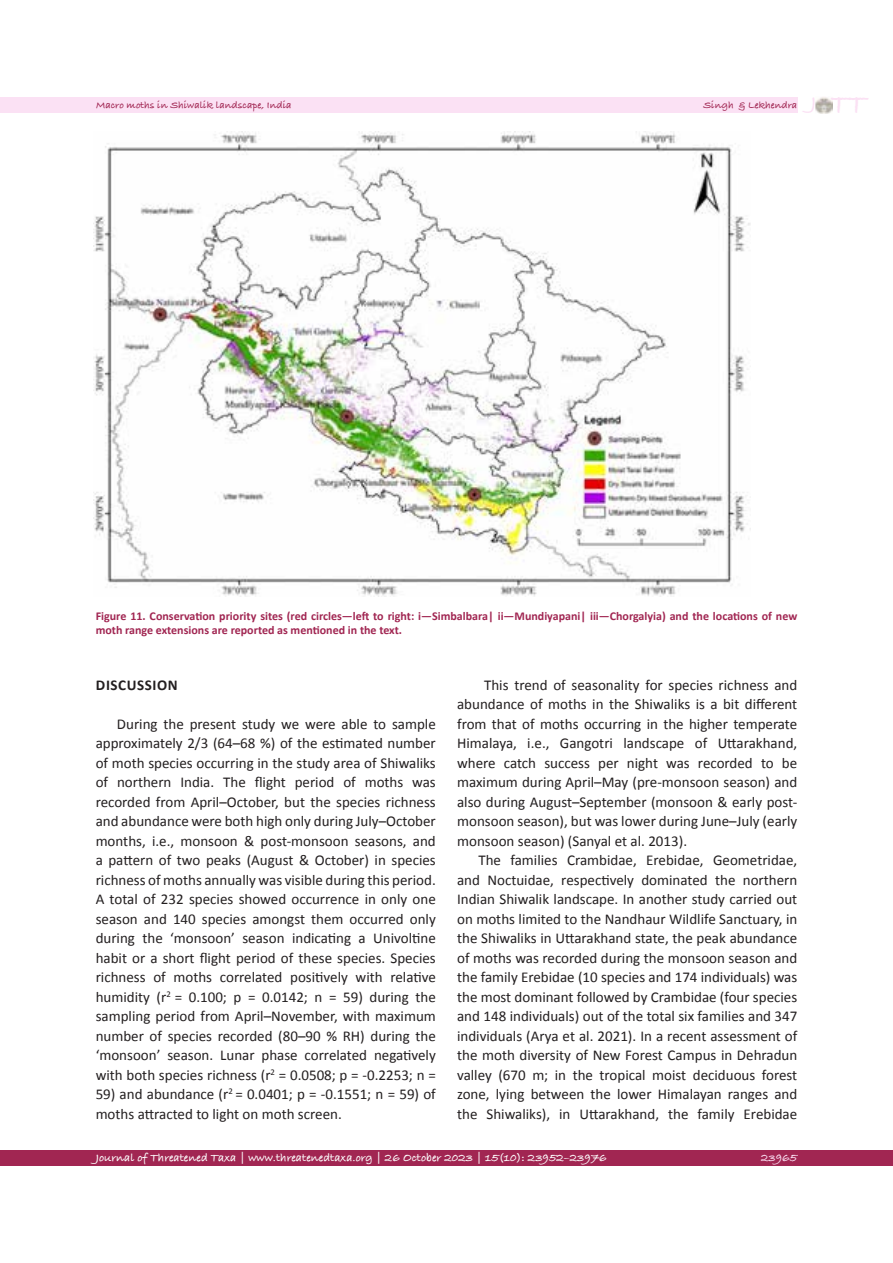
<style>
.page{position:relative;width:893px;height:1263px;background:#fff}
.page>*{position:absolute;margin:0;border:0;box-sizing:border-box;transform-origin:0 0}
.t1{font:700 28.95px "Bradley Hand ITCTT";color:#fbe1f4}
.t2{font:15px/19.5px "Calibri";color:#231f20;text-align:justify}
.t3{font:700 15px "Calibri";letter-spacing:.04em;color:#231f20}
.t4{font:700 12px/14.4px "Calibri";color:#a12652}
.t5{font:700 12px "Bradley Hand ITCTT";color:#fff}
.t6{font:700 12px "Bradley Hand ITCTT";color:#fbe1f4}
.t7{font:700 10.5px "Bradley Hand ITCTT";color:#a12652}
</style>
<div class="page">
<div style="left:0;top:97px;width:797px;height:16px;background:#fbe1f4"></div>
<div style="left:0;top:1150px;width:893px;height:16px;background:#a12652"></div>
<img style="left:815px;top:97px;width:17px;height:16px">
<img style="left:94px;top:132px;width:656px;height:464px">
<h1 class="t1" style="left:811px;top:82px;width:57px"><sup>J</sup> TT</h1>
<p class="t7" style="left:96px;top:97px;width:197px">Macro moths in Shiwalik landscape, India</p>
<p class="t7" style="left:703px;top:97px;width:95px">Singh &amp; Lekhendra</p>
<p class="t4" style="left:96px;top:609px;width:703px">Figure 11. Conservation priority sites (red circles—left to right: i—Simbalbara| ii—Mundiyapani| iii—Chorgalyia) and the locations of new moth range extensions are reported as mentioned in the text.</p>
<p class="t3" style="left:96px;top:675px;width:83px">DISCUSSION</p>
<p class="t2" style="left:96px;top:714px;width:342px;text-indent:21px">During the present study we were able to sample approximately 2/3 (64–68 %) of the estimated number of moth species occurring in the study area of Shiwaliks of northern India. The flight period of moths was recorded from April–October, but the species richness and abundance were both high only during July–October months, i.e., monsoon &amp; post-monsoon seasons, and a pattern of two peaks (August &amp; October) in species richness of moths annually was visible during this period.<br>A total of 232 species showed occurrence in only one season and 140 species amongst them occurred only during the ‘monsoon’ season indicating a Univoltine habit or a short flight period of these species. Species richness of moths correlated positively with relative humidity (r<sup>2</sup> = 0.100; p = 0.0142; n = 59) during the sampling period from April–November, with maximum number of species recorded (80–90 % RH) during the ‘monsoon’ season. Lunar phase correlated negatively with both species richness (r<sup>2</sup> = 0.0508; p = -0.2253; n =</p>
<p class="t2" style="left:96px;top:1084px;width:342px">59) and abundance (r<sup>2</sup> = 0.0401; p = -0.1551; n = 59) of moths attracted to light on moth screen.</p>
<p class="t2" style="left:457px;top:675px;width:342px;text-indent:27px">This trend of seasonality for species richness and abundance of moths in the Shiwaliks is a bit different from that of moths occurring in the higher temperate Himalaya, i.e., Gangotri landscape of Uttarakhand, where catch success per night was recorded to be maximum during April–May (pre-monsoon season) and also during August–September (monsoon &amp; early post&shy;monsoon season), but was lower during June–July (early monsoon season) (Sanyal et al. 2013).</p>
<p class="t2" style="left:457px;top:850px;width:342px;text-indent:21px">The families Crambidae, Erebidae, Geometridae, and Noctuidae, respectively dominated the northern Indian Shiwalik landscape. In another study carried out on moths limited to the Nandhaur Wildlife Sanctuary, in the Shiwaliks in Uttarakhand state, the peak abundance of moths was recorded during the monsoon season and the family Erebidae (10 species and 174 individuals) was the most dominant followed by Crambidae (four species and 148 individuals) out of the total six families and 347 individuals (Arya et al. 2021). In a recent assessment of the moth diversity of New Forest Campus in Dehradun valley (670 m; in the tropical moist deciduous forest zone, lying between the lower Himalayan ranges and the Shiwaliks), in Uttarakhand, the family Erebidae</p>
<p class="t5" style="left:96px;top:1149px;width:513px">Journal of Threatened Taxa | www.threatenedtaxa.org | 26 October 2023 | 15(10): 23952–23976</p>
<p class="t6" style="left:761px;top:1149px;width:38px">23965</p>
</div>
